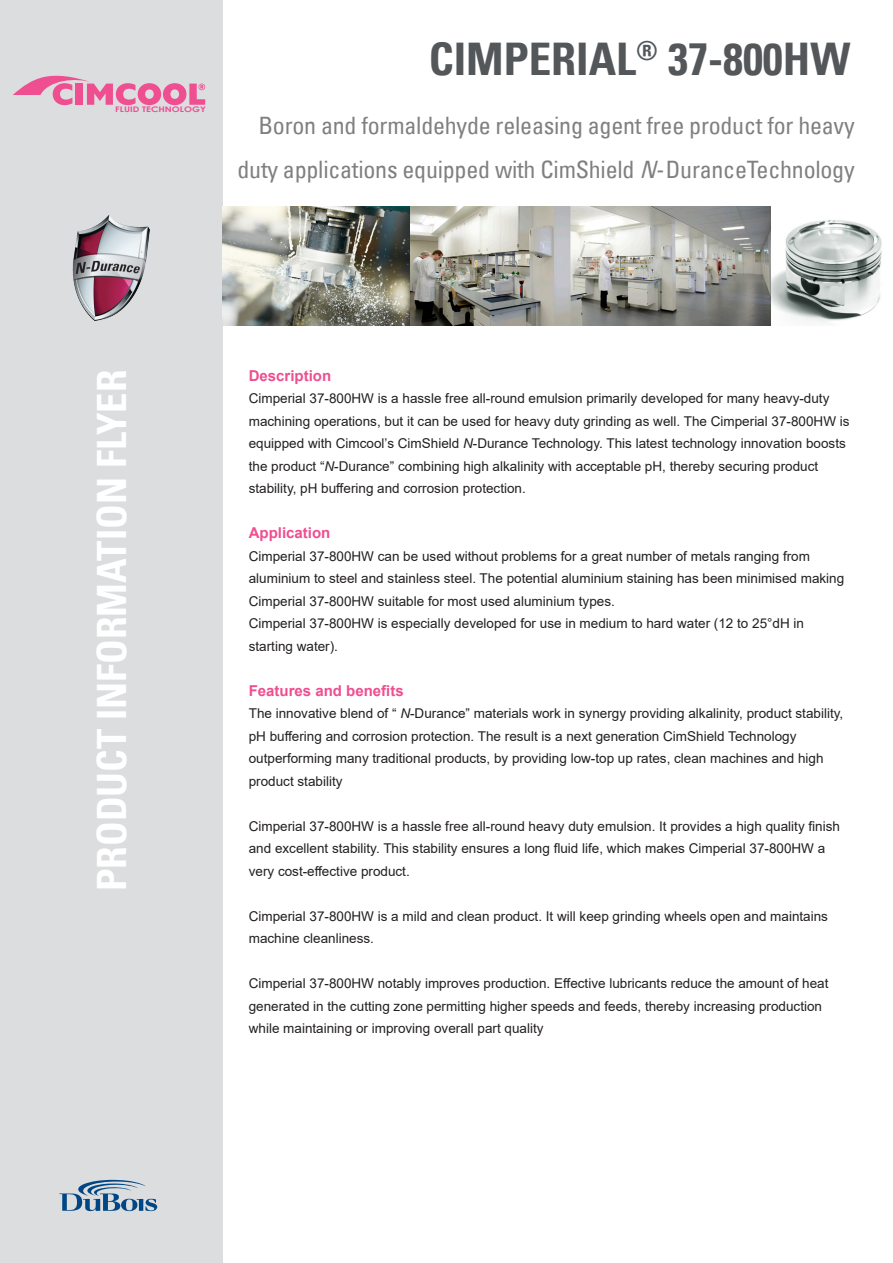
<style>
.page{position:relative;width:893px;height:1263px;background:#fff}
.page>*{position:absolute;margin:0;border:0;box-sizing:border-box;transform-origin:0 0}
.Product{font:45px "Univers Com 67 Bold Cond";color:#54575a}
.t1{font:40.5px "Univers Com 67 Bold Cond";color:#fff}
.Productlead_curs{font:condensed 24px/43.2px "Univers Com 57";letter-spacing:-.01em;color:#808080;text-align:right}
.t2{font:700 15px "Arial";color:#ef4e91}
.t3{font:13.5px/22.5px "Arial";color:#231f20}
.t4{font:700 7.65px "Century Gothic";color:#ef4e91;scale:1.23 1}
.s1{font-style:italic}
</style>
<div class="page">
<div style="left:0;top:0;width:223px;height:1263px;background:#dcdddf"></div>
<img style="left:410px;top:206px;width:472px;height:119px">
<img style="left:222px;top:206px;width:188px;height:119px">
<img style="left:72px;top:215px;width:77px;height:106px">
<svg style="left:13px;top:76px;width:192px;height:29px"></svg>
<svg style="left:59px;top:1180px;width:98px;height:31px"></svg>
<p class="t4" style="left:115px;top:104px;width:75px">FLUID TECHNOLOGY</p>
<p class="Product" style="left:429px;top:31px;width:423px">CIMPERIAL<sup>®</sup> 37-800HW</p>
<p class="Productlead_curs" style="left:237px;top:104px;width:619px">Boron and formaldehyde releasing agent free product for heavy duty applications equipped with CimShield <span class="s1">N</span>-DuranceTechnology</p>
<h2 class="t1" style="left:87px;top:891px;width:523px;rotate:-90deg">PRODUCT INFORMATION FLYER</h2>
<p class="t2" style="left:249px;top:365px;width:84px">Description</p>
<p class="t3" style="left:249px;top:387px;width:602px">Cimperial 37-800HW is a hassle free all-round emulsion primarily developed for many heavy-duty machining operations, but it can be used for heavy duty grinding as well. The Cimperial 37-800HW is equipped with Cimcool’s CimShield <span class="s1">N</span>-Durance Technology. This latest technology innovation boosts the product “<span class="s1">N</span>-Durance” combining high alkalinity with acceptable pH, thereby securing product stability, pH buffering and corrosion protection.</p>
<p class="t2" style="left:249px;top:523px;width:83px">Application</p>
<p class="t3" style="left:249px;top:545px;width:597px">Cimperial 37-800HW can be used without problems for a great number of metals ranging from aluminium to steel and stainless steel. The potential aluminium staining has been minimised making<br>Cimperial 37-800HW suitable for most used aluminium types.</p>
<p class="t3" style="left:249px;top:612px;width:557px">Cimperial 37-800HW is especially developed for use in medium to hard water (12 to 25°dH in starting water).</p>
<p class="t2" style="left:249px;top:680px;width:157px">Features and benefits</p>
<p class="t3" style="left:249px;top:702px;width:596px">The innovative blend of “ <span class="s1">N</span>-Durance” materials work in synergy providing alkalinity, product stability, pH buffering and corrosion protection. The result is a next generation CimShield Technology outperforming many traditional products, by providing low-top up rates, clean machines and high product stability</p>
<p class="t3" style="left:249px;top:815px;width:593px">Cimperial 37-800HW is a hassle free all-round heavy duty emulsion. It provides a high quality finish and excellent stability. This stability ensures a long fluid life, which makes Cimperial 37-800HW a very cost-effective product.</p>
<p class="t3" style="left:249px;top:905px;width:581px">Cimperial 37-800HW is a mild and clean product. It will keep grinding wheels open and maintains machine cleanliness.</p>
<p class="t3" style="left:249px;top:972px;width:581px">Cimperial 37-800HW notably improves production. Effective lubricants reduce the amount of heat generated in the cutting zone permitting higher speeds and feeds, thereby increasing production while maintaining or improving overall part quality</p>
</div>
